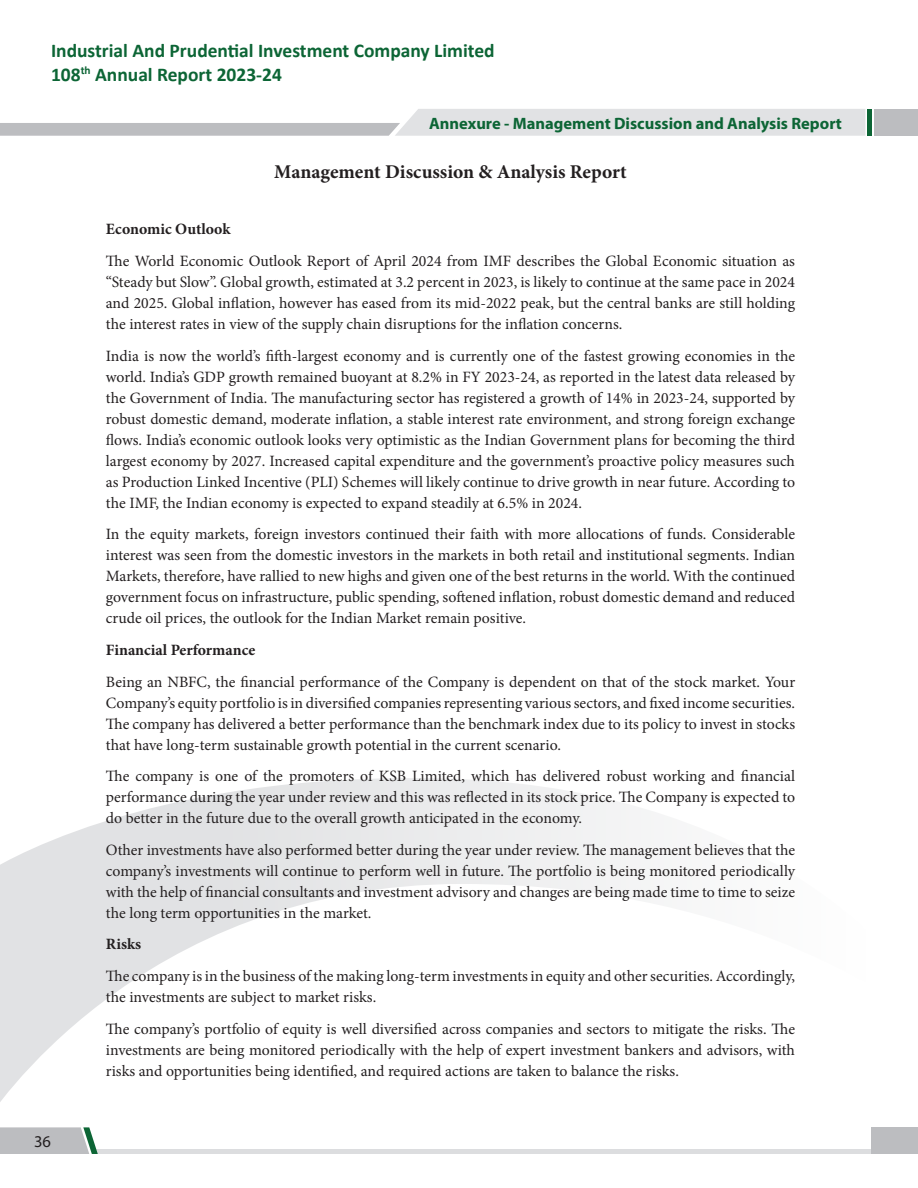
<style>
.page{position:relative;width:918px;height:1188px;background:#fff}
.page>*{position:absolute;margin:0;border:0;box-sizing:border-box;transform-origin:0 0}
.t1{font:700 19.5px/23.4px "Calibri";color:#0c6535}
.t2{font:700 19.5px "Minion Pro";color:#231f20}
.t3{font:700 16.5px "Myriad Pro";color:#0c6535}
.t4{font:16.5px "Myriad Pro";color:#231f20}
.t5{font:15.75px/21px "Minion Pro";color:#231f20;text-align:justify}
.t6{font:700 15.75px "Minion Pro";color:#231f20}
</style>
<div class="page">
<svg style="left:0;top:778px;width:651px;height:324px"></svg>
<div style="left:96px;top:1149px;width:822px;height:5px;background:#dcdddf"></div>
<svg style="left:0;top:1127px;width:98px;height:27px;background:#b7bdbc"></svg>
<div style="left:871px;top:1127px;width:47px;height:27px;background:#bcbdc0"></div>
<svg style="left:0;top:109px;width:865px;height:27px"></svg>
<div style="left:874px;top:109px;width:44px;height:27px;background:#bcbdc0"></div>
<hr style="left:868px;top:109px;width:4px;height:27px;background:#0c6535">
<p class="t1" style="left:51px;top:39px;width:445px">Industrial And Prudential Investment Company Limited<br>108<sup>th</sup> Annual Report 2023-24</p>
<p class="t3" style="left:429px;top:114px;width:414px">Annexure - Management Discussion and Analysis Report</p>
<p class="t2" style="left:274px;top:158px;width:354px">Management Discussion &amp; Analysis Report</p>
<p class="t4" style="left:34px;top:1131px;width:18px">36</p>
<p class="t6" style="left:106px;top:218px;width:126px">Economic Outlook</p>
<p class="t5" style="left:106px;top:251px;width:691px">The World Economic Outlook Report of April 2024 from IMF describes the Global Economic situation as “Steady but Slow”. Global growth, estimated at 3.2 percent in 2023, is likely to continue at the same pace in 2024 and 2025. Global inflation, however has eased from its mid-2022 peak, but the central banks are still holding the interest rates in view of the supply chain disruptions for the inflation concerns.</p>
<p class="t5" style="left:106px;top:345px;width:691px">India is now the world’s fifth-largest economy and is currently one of the fastest growing economies in the world. India’s GDP growth remained buoyant at 8.2% in FY 2023-24, as reported in the latest data released by the Government of India. The manufacturing sector has registered a growth of 14% in 2023-24, supported by robust domestic demand, moderate inflation, a stable interest rate environment, and strong foreign exchange flows. India’s economic outlook looks very optimistic as the Indian Government plans for becoming the third largest economy by 2027. Increased capital expenditure and the government’s proactive policy measures such as Production Linked Incentive (PLI) Schemes will likely continue to drive growth in near future. According to the IMF, the Indian economy is expected to expand steadily at 6.5% in 2024.</p>
<p class="t5" style="left:106px;top:524px;width:691px">In the equity markets, foreign investors continued their faith with more allocations of funds. Considerable interest was seen from the domestic investors in the markets in both retail and institutional segments. Indian Markets, therefore, have rallied to new highs and given one of the best returns in the world. With the continued government focus on infrastructure, public spending, softened inflation, robust domestic demand and reduced crude oil prices, the outlook for the Indian Market remain positive.</p>
<p class="t6" style="left:106px;top:639px;width:151px">Financial Performance</p>
<p class="t5" style="left:106px;top:671px;width:691px">Being an NBFC, the financial performance of the Company is dependent on that of the stock market. Your Company’s equity portfolio is in diversified companies representing various sectors, and fixed income securities.<br>The company has delivered a better performance than the benchmark index due to its policy to invest in stocks that have long-term sustainable growth potential in the current scenario.</p>
<p class="t5" style="left:106px;top:766px;width:691px">The company is one of the promoters of KSB Limited, which has delivered robust working and financial performance during the year under review and this was reflected in its stock price. The Company is expected to do better in the future due to the overall growth anticipated in the economy.</p>
<p class="t5" style="left:106px;top:839px;width:691px">Other investments have also performed better during the year under review. The management believes that the company’s investments will continue to perform well in future. The portfolio is being monitored periodically with the help of financial consultants and investment advisory and changes are being made time to time to seize the long term opportunities in the market.</p>
<p class="t6" style="left:106px;top:933px;width:37px">Risks</p>
<p class="t5" style="left:106px;top:966px;width:691px">The company is in the business of the making long-term investments in equity and other securities. Accordingly, the investments are subject to market risks.</p>
<p class="t5" style="left:106px;top:1018px;width:691px">The company’s portfolio of equity is well diversified across companies and sectors to mitigate the risks. The investments are being monitored periodically with the help of expert investment bankers and advisors, with risks and opportunities being identified, and required actions are taken to balance the risks.</p>
</div>
